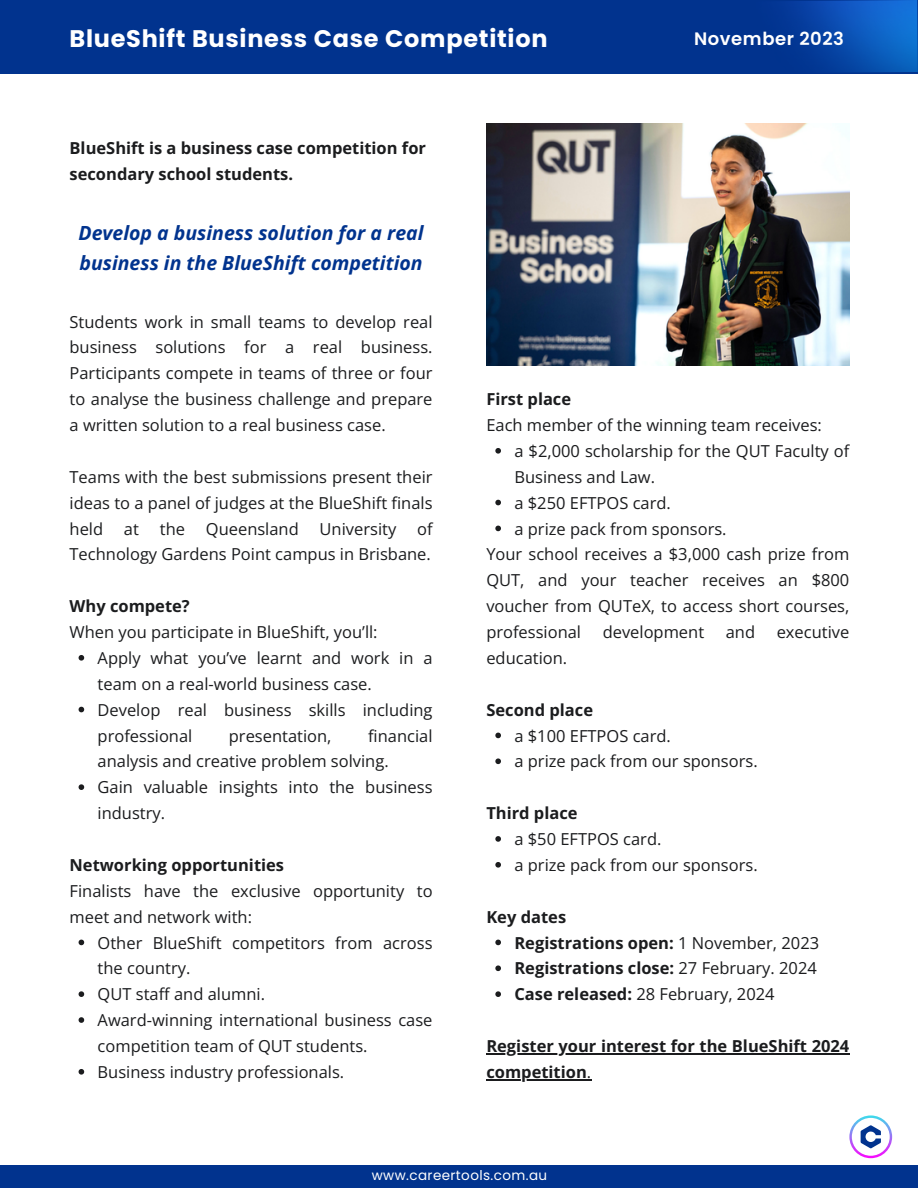
<style>
.page{position:relative;width:918px;height:1188px;background:#fff}
.page>*{position:absolute;margin:0;border:0;box-sizing:border-box;transform-origin:0 0}
.t1{font:700 24px "Poppins";letter-spacing:.03em;color:#fff}
.t2{font:italic 700 19.5px/30.3px "Open Sans";color:#01338e}
.t3{font:600 18px "Poppins";letter-spacing:.03em;color:#fff}
.t4{font:16.5px/25.8px "Open Sans";color:#1b1c1e}
.t5{font:700 16.5px/25.8px "Open Sans";color:#1b1c1e}
.t6{font:13.5px "Poppins";letter-spacing:.03em;color:#fff}
.s1{font-weight:400}
.s2{font-weight:700}
</style>
<div class="page">
<svg style="left:849px;top:1115px;width:43px;height:43px"></svg>
<div style="left:0;top:0;width:918px;height:73px;background:#01338e"></div>
<img style="left:785px;top:0;width:133px;height:72px">
<div style="left:0;top:1165px;width:918px;height:23px;background:#01338e"></div>
<img style="left:486px;top:124px;width:364px;height:242px">
<svg style="left:79px;top:655px;width:5px;height:6px"></svg>
<svg style="left:79px;top:707px;width:5px;height:5px"></svg>
<svg style="left:79px;top:784px;width:5px;height:6px"></svg>
<svg style="left:79px;top:940px;width:5px;height:5px"></svg>
<svg style="left:79px;top:991px;width:5px;height:6px"></svg>
<svg style="left:79px;top:1017px;width:5px;height:6px"></svg>
<svg style="left:79px;top:1069px;width:5px;height:6px"></svg>
<svg style="left:495px;top:448px;width:6px;height:6px"></svg>
<svg style="left:495px;top:500px;width:6px;height:5px"></svg>
<svg style="left:495px;top:526px;width:6px;height:5px"></svg>
<svg style="left:495px;top:733px;width:6px;height:5px"></svg>
<svg style="left:495px;top:758px;width:6px;height:6px"></svg>
<svg style="left:495px;top:836px;width:6px;height:6px"></svg>
<svg style="left:495px;top:862px;width:6px;height:6px"></svg>
<svg style="left:495px;top:940px;width:6px;height:5px"></svg>
<svg style="left:495px;top:965px;width:6px;height:6px"></svg>
<svg style="left:495px;top:991px;width:6px;height:6px"></svg>
<hr style="left:486px;top:1053px;width:363px;height:1px;background:#1b1c1e">
<hr style="left:486px;top:1079px;width:101px;height:1px;background:#1b1c1e">
<p class="t1" style="left:70px;top:22px;width:480px">BlueShift Business Case Competition</p>
<p class="t5" style="left:70px;top:135px;width:358px">BlueShift is a business case competition for secondary school students.</p>
<p class="t3" style="left:694px;top:26px;width:151px">November 2023</p>
<p class="t2" style="left:78px;top:217px;width:347px">Develop a business solution for a real business in the BlueShift competition</p>
<p class="t4" style="left:70px;top:308px;width:365px;text-align:justify">Students work in small teams to develop real business solutions for a real business.<br>Participants compete in teams of three or four to analyse the business challenge and prepare a written solution to a real business case.</p>
<p class="t4" style="left:70px;top:464px;width:365px;text-align:justify">Teams with the best submissions present their ideas to a panel of judges at the BlueShift finals held</p>
<p class="t4" style="left:70px;top:515px;width:365px;text-align:right">of<br>Technology Gardens Point campus in Brisbane.</p>
<p class="t5" style="left:70px;top:593px;width:122px">Why compete?</p>
<p class="t4" style="left:70px;top:619px;width:310px">When you participate in BlueShift, you’ll:</p>
<p class="t4" style="left:124px;top:515px;width:17px">at</p>
<p class="t4" style="left:160px;top:515px;width:27px">the</p>
<p class="t4" style="left:206px;top:515px;width:94px">Queensland</p>
<p class="t4" style="left:320px;top:515px;width:78px">University</p>
<p class="t4" style="left:98px;top:645px;width:336px">Apply what you’ve learnt and work in a team on a real-world business case.</p>
<p class="t4" style="left:98px;top:696px;width:336px">Develop real business skills including professional</p>
<p class="t4" style="left:98px;top:722px;width:336px;text-indent:270px">financial analysis and creative problem solving.</p>
<p class="t4" style="left:98px;top:774px;width:336px">Gain valuable insights into the business industry.</p>
<p class="t4" style="left:229px;top:722px;width:104px">presentation,</p>
<p class="t5" style="left:70px;top:852px;width:216px">Networking opportunities</p>
<p class="t4" style="left:70px;top:878px;width:365px">Finalists have the exclusive opportunity to meet and network with:</p>
<p class="t4" style="left:98px;top:929px;width:336px">Other BlueShift competitors from across the country.</p>
<p class="t4" style="left:98px;top:981px;width:169px">QUT staff and alumni.</p>
<p class="t4" style="left:98px;top:1007px;width:336px">Award-winning international business case competition team of QUT students.</p>
<p class="t4" style="left:98px;top:1059px;width:248px">Business industry professionals.</p>
<p class="t5" style="left:486px;top:386px;width:86px">First place</p>
<p class="t4" style="left:486px;top:412px;width:337px">Each member of the winning team receives:</p>
<p class="t4" style="left:514px;top:438px;width:336px">a $2,000 scholarship for the QUT Faculty of<br>Business and Law.</p>
<p class="t4" style="left:514px;top:489px;width:158px">a $250 EFTPOS card.</p>
<p class="t4" style="left:514px;top:515px;width:214px">a prize pack from sponsors.</p>
<p class="t4" style="left:486px;top:541px;width:365px;text-align:justify">Your school receives a $3,000 cash prize from QUT, and your teacher receives an $800 voucher from QUTeX, to access short courses, professional</p>
<p class="t4" style="left:603px;top:619px;width:103px">development</p>
<p class="t4" style="left:726px;top:619px;width:31px">and</p>
<p class="t4" style="left:777px;top:619px;width:74px">executive</p>
<p class="t4" style="left:486px;top:645px;width:82px">education.</p>
<p class="t5" style="left:486px;top:696px;width:108px">Second place</p>
<p class="t4" style="left:514px;top:722px;width:158px">a $100 EFTPOS card.</p>
<p class="t4" style="left:514px;top:748px;width:245px">a prize pack from our sponsors.</p>
<p class="t5" style="left:486px;top:800px;width:93px">Third place</p>
<p class="t4" style="left:514px;top:826px;width:149px">a $50 EFTPOS card.</p>
<p class="t4" style="left:514px;top:852px;width:245px">a prize pack from our sponsors.</p>
<p class="t5" style="left:486px;top:903px;width:81px">Key dates</p>
<p class="t5" style="left:514px;top:929px;width:306px">Registrations open: <span class="s1">1 November, 2023</span></p>
<p class="t5" style="left:514px;top:955px;width:304px">Registrations close: <span class="s1">27 February. 2024</span></p>
<p class="t4" style="left:514px;top:981px;width:262px"><span class="s2">Case released:</span> 28 February, 2024</p>
<p class="t5" style="left:486px;top:1033px;width:365px">Register your interest for the BlueShift 2024 competition<span class="s1">.</span></p>
<p class="t6" style="left:372px;top:1166px;width:177px">www.careertools.com.au</p>
</div>
